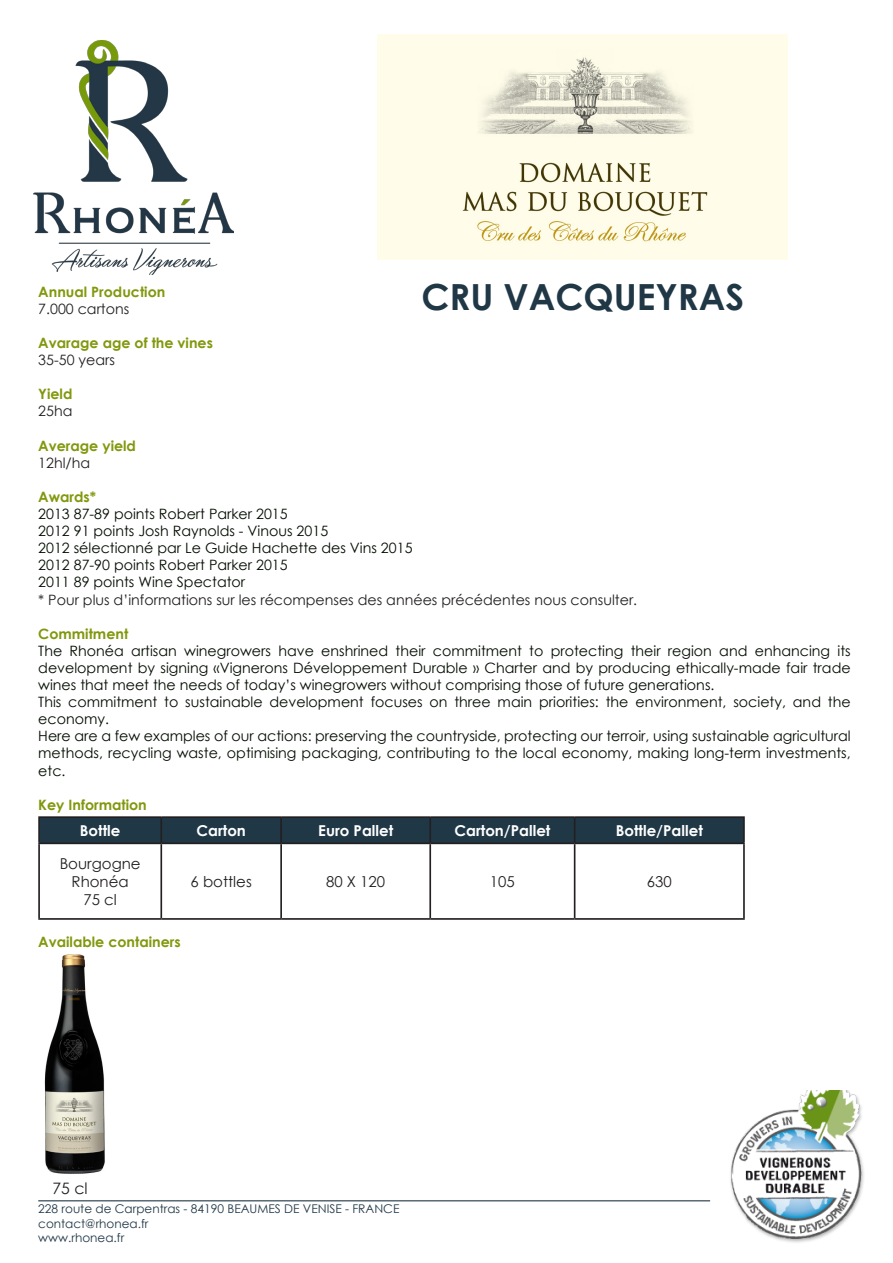
<style>
.page{position:relative;width:893px;height:1263px;background:#fff}
.page>*{position:absolute;margin:0;border:0;box-sizing:border-box;transform-origin:0 0}
.t1{font:700 36px "Century Gothic";color:#203746}
.t2{font:15.75px "Century Gothic";color:#231f20}
.t3{font:700 15px "Century Gothic";color:#fff}
.t4{font:15px/18px "Century Gothic";color:#231f20;text-align:center}
.t5{font:14.25px/17.1px "Century Gothic";color:#030d00;text-align:justify}
.t6{font:14.25px "Century Gothic";color:#231f20}
.t7{font:700 14.25px "Century Gothic";color:#81980d}
.t8{font:12px/14.4px "Century Gothic";color:#203746}
</style>
<div class="page">
<img style="left:34px;top:40px;width:199px;height:234px">
<img style="left:730px;top:1091px;width:134px;height:152px">
<hr style="left:38px;top:1200px;width:672px;height:1px;background:#203746">
<hr style="left:38px;top:816px;width:123px;height:2px;background:#231f20">
<hr style="left:38px;top:818px;width:2px;height:24px;background:#231f20">
<hr style="left:161px;top:816px;width:120px;height:2px;background:#231f20">
<hr style="left:281px;top:816px;width:149px;height:2px;background:#231f20">
<hr style="left:430px;top:816px;width:145px;height:2px;background:#231f20">
<hr style="left:575px;top:816px;width:170px;height:2px;background:#231f20">
<div style="left:40px;top:817px;width:703px;height:25px;background:#203746"></div>
<hr style="left:743px;top:818px;width:2px;height:24px;background:#231f20">
<hr style="left:38px;top:842px;width:123px;height:2px;background:#231f20">
<hr style="left:38px;top:844px;width:2px;height:74px;background:#231f20">
<hr style="left:161px;top:842px;width:120px;height:2px;background:#231f20">
<hr style="left:160px;top:844px;width:2px;height:74px;background:#231f20">
<hr style="left:281px;top:842px;width:149px;height:2px;background:#231f20">
<hr style="left:280px;top:844px;width:2px;height:74px;background:#231f20">
<hr style="left:430px;top:842px;width:145px;height:2px;background:#231f20">
<hr style="left:429px;top:844px;width:2px;height:74px;background:#231f20">
<hr style="left:575px;top:842px;width:170px;height:2px;background:#231f20">
<hr style="left:574px;top:844px;width:1px;height:74px;background:#231f20">
<hr style="left:743px;top:844px;width:2px;height:74px;background:#231f20">
<hr style="left:38px;top:918px;width:123px;height:2px;background:#231f20">
<hr style="left:161px;top:918px;width:120px;height:2px;background:#231f20">
<hr style="left:281px;top:918px;width:149px;height:2px;background:#231f20">
<hr style="left:430px;top:918px;width:145px;height:2px;background:#231f20">
<hr style="left:575px;top:918px;width:170px;height:2px;background:#231f20">
<img style="left:44px;top:954px;width:61px;height:220px">
<img style="left:378px;top:34px;width:410px;height:226px">
<p class="t1" style="left:421px;top:269px;width:324px">CRU VACQUEYRAS</p>
<p class="t7" style="left:38px;top:281px;width:129px">Annual Production</p>
<p class="t6" style="left:38px;top:299px;width:93px">7.000 cartons</p>
<p class="t7" style="left:38px;top:332px;width:176px">Avarage age of the vines</p>
<p class="t6" style="left:38px;top:350px;width:78px">35-50 years</p>
<p class="t7" style="left:38px;top:383px;width:36px">Yield</p>
<p class="t6" style="left:38px;top:401px;width:36px">25ha</p>
<p class="t7" style="left:38px;top:435px;width:99px">Average yield</p>
<p class="t6" style="left:38px;top:453px;width:53px">12hl/ha</p>
<p class="t7" style="left:38px;top:486px;width:59px">Awards*</p>
<p class="t5" style="left:38px;top:505px;width:251px">2013 87-89 points Robert Parker 2015</p>
<p class="t5" style="left:38px;top:522px;width:291px">2012 91 points Josh Raynolds - Vinous 2015</p>
<p class="t5" style="left:38px;top:539px;width:376px">2012 sélectionné par Le Guide Hachette des Vins 2015</p>
<p class="t5" style="left:38px;top:556px;width:251px">2012 87-90 points Robert Parker 2015</p>
<p class="t5" style="left:38px;top:573px;width:208px">2011 89 points Wine Spectator</p>
<p class="t6" style="left:38px;top:589px;width:600px">* Pour plus d’informations sur les récompenses des années précédentes nous consulter.</p>
<p class="t7" style="left:38px;top:623px;width:92px">Commitment</p>
<p class="t5" style="left:38px;top:642px;width:814px">The Rhonéa artisan winegrowers have enshrined their commitment to protecting their region and enhancing its development by signing «Vignerons Développement Durable » Charter and by producing ethically-made fair trade wines that meet the needs of today’s winegrowers without comprising those of future generations.</p>
<p class="t5" style="left:38px;top:693px;width:814px">This commitment to sustainable development focuses on three main priorities: the environment, society, and the economy.</p>
<p class="t5" style="left:38px;top:727px;width:814px">Here are a few examples of our actions: preserving the countryside, protecting our terroir, using sustainable agricultural methods, recycling waste, optimising packaging, contributing to the local economy, making long-term investments, etc.</p>
<p class="t7" style="left:38px;top:794px;width:110px">Key Information</p>
<p class="t3" style="left:80px;top:819px;width:42px">Bottle</p>
<p class="t3" style="left:196px;top:819px;width:51px">Carton</p>
<p class="t3" style="left:318px;top:819px;width:76px">Euro Pallet</p>
<p class="t3" style="left:454px;top:819px;width:97px">Carton/Pallet</p>
<p class="t3" style="left:616px;top:819px;width:88px">Bottle/Pallet</p>
<p class="t4" style="left:60px;top:854px;width:82px">Bourgogne</p>
<p class="t4" style="left:72px;top:872px;width:59px">Rhonéa<br>75 cl</p>
<p class="t4" style="left:191px;top:872px;width:63px">6 bottles</p>
<p class="t4" style="left:326px;top:872px;width:60px">80 X 120</p>
<p class="t4" style="left:490px;top:872px;width:26px">105</p>
<p class="t4" style="left:647px;top:872px;width:26px">630</p>
<p class="t7" style="left:38px;top:931px;width:144px">Available containers</p>
<p class="t2" style="left:53px;top:1177px;width:37px">75 cl</p>
<p class="t8" style="left:38px;top:1201px;width:363px">228 route de Carpentras - 84190 BEAUMES DE VENISE - FRANCE</p>
<p class="t8" style="left:38px;top:1216px;width:112px">contact@rhonea.fr www.rhonea.fr</p>
</div>
